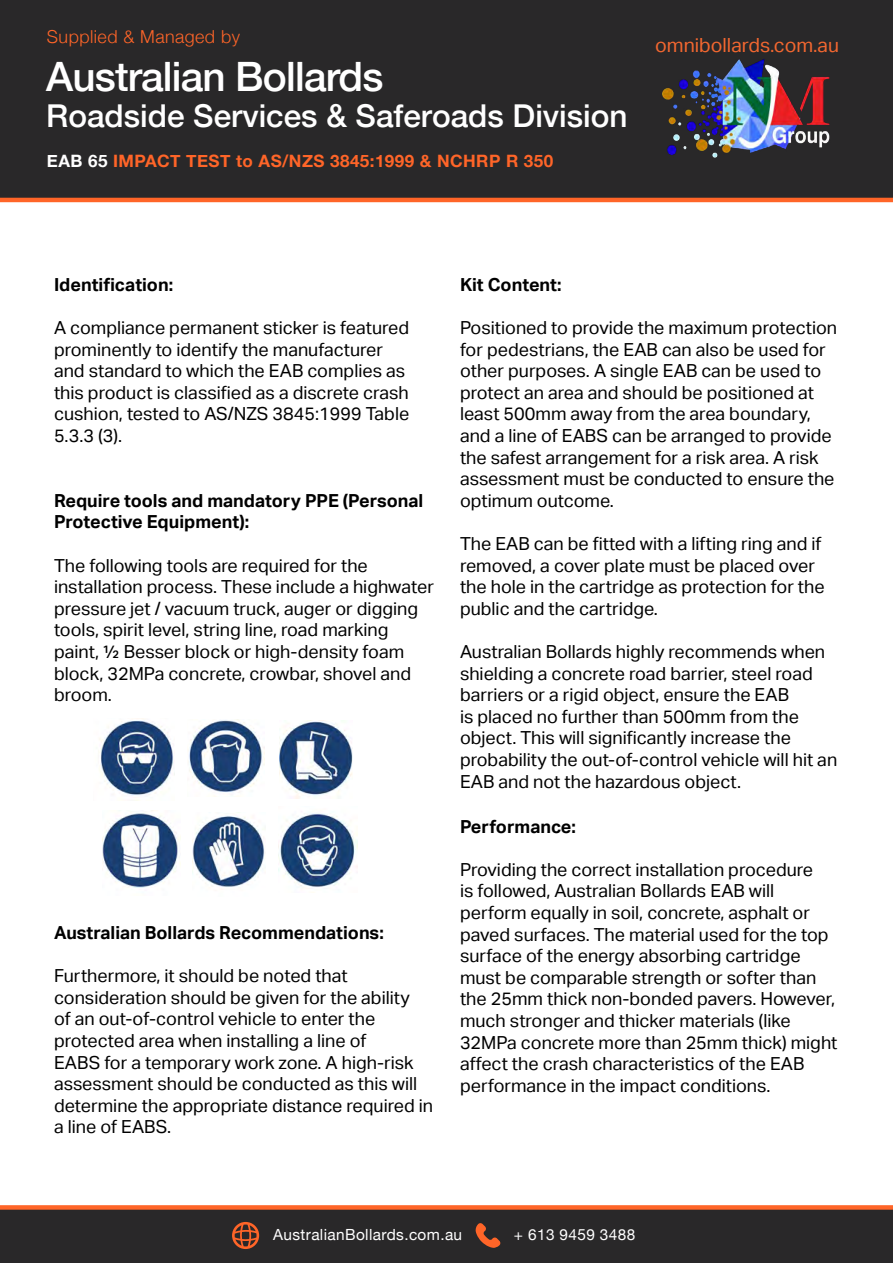
<style>
.page{position:relative;width:893px;height:1263px;background:#fff}
.page>*{position:absolute;margin:0;border:0;box-sizing:border-box;transform-origin:0 0}
.t1{font:500 40.5px "Helvetica Neue";letter-spacing:-.02em;color:#fff}
.t2{font:500 31.5px "Helvetica Neue";color:#fff}
.t3{font:21px "Aktiv Grotesk";color:#f26730}
.t4{font:19.5px "Aktiv Grotesk";color:#f26730}
.t5{font:18px/21.6px "Aktiv Grotesk";color:#000}
.t6{font:700 18px/21.6px "Aktiv Grotesk";color:#000}
.t7{font:300 17.85px "Helvetica Neue";letter-spacing:.025em;color:#ff6528}
.t8{font:700 17.1px "Helvetica Neue";letter-spacing:.025em;color:#ff6528}
.t9{font:15.45px "Helvetica Neue";letter-spacing:.025em;color:#fff}
.s1{color:#fff}
</style>
<div class="page">
<div style="left:0;top:1209px;width:893px;height:54px;background:#292829"></div>
<svg style="left:232px;top:1222px;width:27px;height:27px"></svg>
<svg style="left:475px;top:1223px;width:25px;height:25px"></svg>
<div style="left:0;top:1205px;width:893px;height:5px;background:#ff6528"></div>
<img style="left:98px;top:718px;width:76px;height:78px">
<img style="left:189px;top:719px;width:76px;height:78px">
<img style="left:280px;top:721px;width:72px;height:77px">
<img style="left:102px;top:813px;width:78px;height:75px">
<img style="left:193px;top:812px;width:73px;height:78px">
<img style="left:279px;top:811px;width:78px;height:78px">
<div style="left:0;top:0;width:893px;height:199px;background:#292829"></div>
<img style="left:662px;top:59px;width:168px;height:99px">
<hr style="left:0;top:198px;width:893px;height:4px;background:#ff6528">
<p class="t7" style="left:47px;top:22px;width:195px">Supplied &amp; Managed by</p>
<h1 class="t1" style="left:46px;top:44px;width:339px">Australian Bollards</h1>
<h2 class="t2" style="left:46px;top:90px;width:583px">Roadside Services &amp; Saferoads Division</h2>
<p class="t8" style="left:47px;top:148px;width:508px"><span class="s1">EAB 65</span> IMPACT TEST to AS/NZS 3845:1999 &amp; NCHRP R 350</p>
<p class="t3" style="left:641px;top:34px;width:199px">omnibollards.com.au</p>
<p class="t4" style="left:655px;top:34px;width:185px">omnibollards.com.au</p>
<p class="t6" style="left:54px;top:274px;width:121px">Identification:</p>
<p class="t5" style="left:54px;top:317px;width:357px">A compliance permanent sticker is featured prominently to identify the manufacturer and standard to which the EAB complies as this product is classified as a discrete crash cushion, tested to AS/NZS 3845:1999 Table 5.3.3 (3).</p>
<p class="t6" style="left:54px;top:490px;width:371px">Require tools and mandatory PPE (Personal<br>Protective Equipment):</p>
<p class="t5" style="left:54px;top:555px;width:381px">The following tools are required for the installation process. These include a highwater pressure jet / vacuum truck, auger or digging tools, spirit level, string line, road marking paint, ½ Besser block or high-density foam block, 32MPa concrete, crowbar, shovel and broom.</p>
<p class="t6" style="left:54px;top:922px;width:331px">Australian Bollards Recommendations:</p>
<p class="t5" style="left:54px;top:965px;width:381px">Furthermore, it should be noted that consideration should be given for the ability<br>of an out-of-control vehicle to enter the protected area when installing a line of<br>EABS for a temporary work zone. A high-risk assessment should be conducted as this will determine the appropriate distance required in a line of EABS.</p>
<p class="t6" style="left:460px;top:274px;width:103px">Kit Content:</p>
<p class="t5" style="left:460px;top:317px;width:379px">Positioned to provide the maximum protection for pedestrians, the EAB can also be used for other purposes. A single EAB can be used to protect an area and should be positioned at least 500mm away from the area boundary, and a line of EABS can be arranged to provide the safest arrangement for a risk area. A risk assessment must be conducted to ensure the optimum outcome.</p>
<p class="t5" style="left:460px;top:533px;width:366px">The EAB can be fitted with a lifting ring and if removed, a cover plate must be placed over the hole in the cartridge as protection for the public and the cartridge.</p>
<p class="t5" style="left:460px;top:641px;width:379px">Australian Bollards highly recommends when shielding a concrete road barrier, steel road barriers or a rigid object, ensure the EAB<br>is placed no further than 500mm from the object. This will significantly increase the probability the out-of-control vehicle will hit an EAB and not the hazardous object.</p>
<p class="t6" style="left:460px;top:816px;width:117px">Performance:</p>
<p class="t5" style="left:460px;top:859px;width:379px">Providing the correct installation procedure<br>is followed, Australian Bollards EAB will perform equally in soil, concrete, asphalt or paved surfaces. The material used for the top surface of the energy absorbing cartridge must be comparable strength or softer than the 25mm thick non-bonded pavers. However, much stronger and thicker materials (like 32MPa concrete more than 25mm thick) might affect the crash characteristics of the EAB performance in the impact conditions.</p>
<p class="t9" style="left:273px;top:1224px;width:190px">AustralianBollards.com.au</p>
<p class="t9" style="left:514px;top:1224px;width:123px">+ 613 9459 3488</p>
</div>
